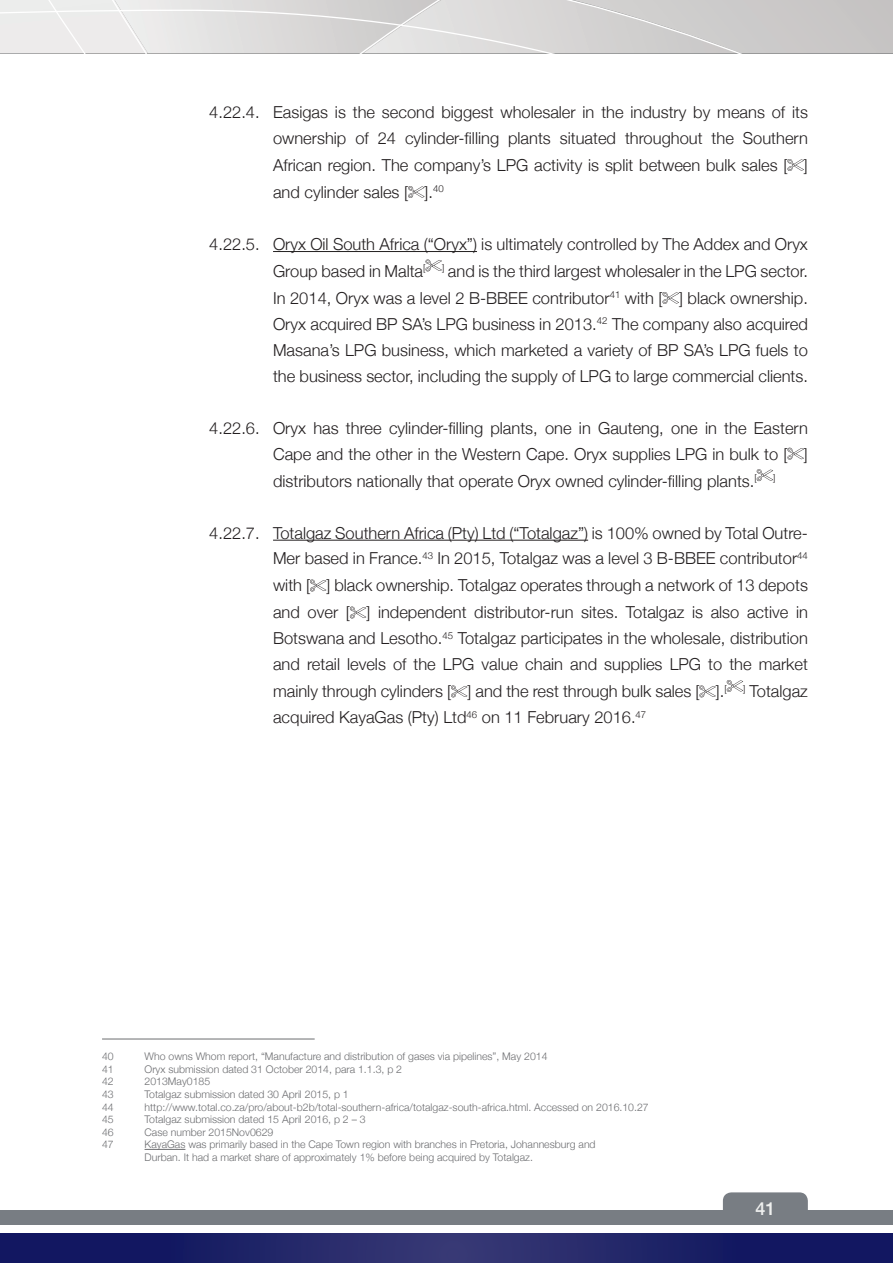
<style>
.page{position:relative;width:893px;height:1263px;background:#fff}
.page>*{position:absolute;margin:0;border:0;box-sizing:border-box;transform-origin:0 0}
.t1{font:500 18px "Helvetica Neue";color:#eff0ef}
.t2{font:300 16.5px/26.4px "Helvetica Neue";color:#231f20;text-align:justify}
.t3{font:300 10.5px/12.6px "Helvetica Neue";color:#6c6d70}
.t4{font:300 9.6px "Helvetica Neue";color:#231f20}
</style>
<div class="page">
<div style="left:0;top:1211px;width:893px;height:14px;background:#787d83"></div>
<svg style="left:0;top:0;width:893px;height:53px;background:#dad8d8"></svg>
<div style="left:723px;top:1192px;width:85px;height:31px;background:#787d83;border-radius:9px"></div>
<svg style="left:0;top:1233px;width:893px;height:30px;background:#1e2367"></svg>
<hr style="left:273px;top:251px;width:204px;height:1px;background:#231f20">
<hr style="left:273px;top:540px;width:315px;height:1px;background:#231f20">
<svg style="left:787px;top:159px;width:17px;height:12px"></svg>
<svg style="left:408px;top:186px;width:17px;height:12px"></svg>
<svg style="left:425px;top:259px;width:17px;height:12px"></svg>
<svg style="left:662px;top:292px;width:17px;height:12px"></svg>
<svg style="left:787px;top:448px;width:17px;height:12px"></svg>
<svg style="left:757px;top:469px;width:16px;height:12px"></svg>
<svg style="left:310px;top:579px;width:16px;height:12px"></svg>
<svg style="left:350px;top:606px;width:16px;height:12px"></svg>
<svg style="left:451px;top:685px;width:16px;height:12px"></svg>
<svg style="left:699px;top:685px;width:17px;height:12px"></svg>
<svg style="left:727px;top:680px;width:16px;height:12px"></svg>
<hr style="left:102px;top:1039px;width:213px;height:1px;background:#6c6d70">
<hr style="left:145px;top:1149px;width:40px;height:1px;background:#6c6d70">
<p class="t2" style="left:273px;top:98px;width:536px;text-indent:-64px">4.22.4. Easigas is the second biggest wholesaler in the industry by means of its ownership of 24 cylinder-filling plants situated throughout the Southern African region. The company’s LPG activity is split between bulk sales [ ] and cylinder sales [ ].<sup>40</sup></p>
<p class="t2" style="left:273px;top:229px;width:536px;line-height:27px;text-indent:-64px">4.22.5. Oryx Oil South Africa (“Oryx”) is ultimately controlled by The Addex and Oryx<br>Group based in Malta<sup>[</sup></p>
<p class="t2" style="left:273px;top:257px;width:536px;text-indent:169px"><sup>]</sup> and is the third largest wholesaler in the LPG sector.<br>In 2014, Oryx was a level 2 B-BBEE contributor<sup>41</sup> with [ ] black ownership.<br>Oryx acquired BP SA’s LPG business in 2013.<sup>42</sup> The company also acquired Masana’s LPG business, which marketed a variety of BP SA’s LPG fuels to the business sector, including the supply of LPG to large commercial clients.</p>
<p class="t2" style="left:273px;top:413px;width:536px;text-indent:-64px">4.22.6. Oryx has three cylinder-filling plants, one in Gauteng, one in the Eastern Cape and the other in the Western Cape. Oryx supplies LPG in bulk to [ ] distributors nationally that operate Oryx owned cylinder-filling plants.<sup>[</sup></p>
<p class="t4" style="left:773px;top:470px;width:4px">]</p>
<p class="t2" style="left:273px;top:518px;width:536px;text-indent:-64px">4.22.7. Totalgaz Southern Africa (Pty) Ltd (“Totalgaz”) is 100% owned by Total Outre-Mer based in France.<sup>43</sup> In 2015, Totalgaz was a level 3 B-BBEE contributor<sup>44 </sup>with [ ] black ownership. Totalgaz operates through a network of 13 depots and over [ ] independent distributor-run sites. Totalgaz is also active in Botswana and Lesotho.<sup>45</sup> Totalgaz participates in the wholesale, distribution and retail levels of the LPG value chain and supplies LPG to the market mainly through cylinders [ ] and the rest through bulk sales [ ].<sup>[</sup></p>
<p class="t2" style="left:743px;top:677px;width:66px"><sup>]</sup> Totalgaz</p>
<p class="t2" style="left:273px;top:703px;width:375px">acquired KayaGas (Pty) Ltd<sup>46</sup> on 11 February 2016.<sup>47</sup></p>
<p class="t3" style="left:102px;top:1049px;width:13px">40</p>
<p class="t3" style="left:145px;top:1049px;width:404px">Who owns Whom report, “Manufacture and distribution of gases via pipelines”, May 2014</p>
<p class="t3" style="left:102px;top:1062px;width:13px">41</p>
<p class="t3" style="left:145px;top:1062px;width:259px">Oryx submission dated 31 October 2014, para 1.1.3, p 2</p>
<p class="t3" style="left:102px;top:1074px;width:13px">42</p>
<p class="t3" style="left:145px;top:1074px;width:67px">2013May0185</p>
<p class="t3" style="left:102px;top:1087px;width:13px">43</p>
<p class="t3" style="left:145px;top:1087px;width:206px">Totalgaz submission dated 30 April 2015, p 1</p>
<p class="t3" style="left:102px;top:1100px;width:13px">44</p>
<p class="t3" style="left:145px;top:1100px;width:506px">http://www.total.co.za/pro/about-b2b/total-southern-africa/totalgaz-south-africa.html. Accessed on 2016.10.27</p>
<p class="t3" style="left:102px;top:1112px;width:13px">45</p>
<p class="t3" style="left:145px;top:1112px;width:223px">Totalgaz submission dated 15 April 2016, p 2 – 3</p>
<p class="t3" style="left:102px;top:1125px;width:13px">46</p>
<p class="t3" style="left:145px;top:1125px;width:130px">Case number 2015Nov0629</p>
<p class="t3" style="left:102px;top:1137px;width:13px">47</p>
<p class="t3" style="left:145px;top:1137px;width:453px">KayaGas was primarily based in the Cape Town region with branches in Pretoria, Johannesburg and<br>Durban. It had a market share of approximately 1% before being acquired by Totalgaz.</p>
<p class="t1" style="left:755px;top:1194px;width:22px">41</p>
</div>
